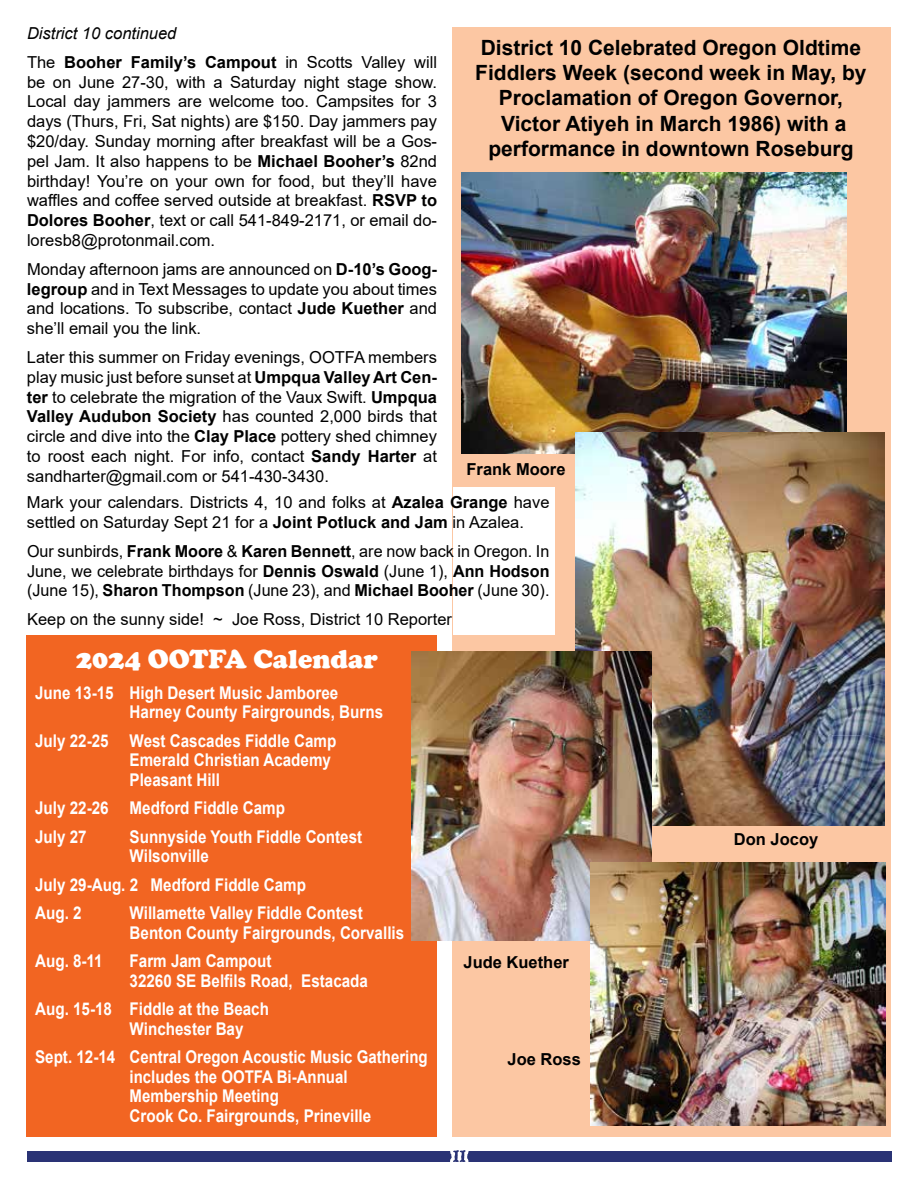
<style>
.page{position:relative;width:918px;height:1188px;background:#fff}
.page>*{position:absolute;margin:0;border:0;box-sizing:border-box;transform-origin:0 0}
.t1{font:900 27px "Cooper";color:#fff}
.t2{font:700 21px/25.2px "Arial";color:#000;text-align:center}
.t3{font:700 17.55px/19.5px "Arial";color:#fff;scale:.87 1}
.t4{font:16.5px/19.8px "Arial";color:#000;text-align:justify}
.t5{font:700 16.5px "Arial";color:#000}
.s1{font-style:italic}
.s2{font-weight:700}
</style>
<div class="page">
<div style="left:27px;top:1151px;width:864px;height:10px;background:#2a3375"></div>
<svg style="left:446px;top:1150px;width:28px;height:12px"></svg>
<div style="left:453px;top:27px;width:438px;height:1109px;background:#fcc7a3"></div>
<div style="left:27px;top:635px;width:410px;height:501px;background:#f26522"></div>
<img style="left:462px;top:172px;width:384px;height:282px">
<img style="left:575px;top:433px;width:310px;height:392px">
<img style="left:412px;top:651px;width:239px;height:290px">
<img style="left:591px;top:863px;width:294px;height:262px">
<div style="left:453px;top:488px;width:101px;height:147px;background:#fff"></div>
<p class="t4" style="left:27px;top:19px;width:412px;line-height:28.8px"><span class="s1">District 10 continued<br></span>The <span class="s2">Booher Family’s Campout</span> in Scotts Valley will</p>
<p class="t4" style="left:27px;top:72px;width:412px">be on June 27-30, with a Saturday night stage show.<br>Local day jammers are welcome too. Campsites for 3 days (Thurs, Fri, Sat nights) are $150. Day jammers pay $20/day. Sunday morning after breakfast will be a Gos&shy;pel Jam. It also happens to be <span class="s2">Michael Booher’s</span> 82nd birthday! You’re on your own for food, but they’ll have waffles and coffee served outside at breakfast. <span class="s2">RSVP to Dolores Booher</span>, text or call 541-849-2171, or email do&shy;loresb8@protonmail.com.</p>
<p class="t4" style="left:27px;top:259px;width:412px">Monday afternoon jams are announced on <span class="s2">D-10’s Goog&shy;legroup</span> and in Text Messages to update you about times and locations. To subscribe, contact <span class="s2">Jude Kuether</span> and she’ll email you the link.</p>
<p class="t4" style="left:27px;top:347px;width:412px">Later this summer on Friday evenings, OOTFA members play music just before sunset at <span class="s2">Umpqua Valley Art Cen&shy;ter</span> to celebrate the migration of the Vaux Swift. <span class="s2">Umpqua Valley Audubon Society</span> has counted 2,000 birds that circle and dive into the <span class="s2">Clay Place</span> pottery shed chimney to roost each night. For info, contact <span class="s2">Sandy Harter</span> at sandharter@gmail.com or 541-430-3430.</p>
<p class="t2" style="left:475px;top:35px;width:393px">District 10 Celebrated Oregon Oldtime Fiddlers Week (second week in May, by Proclamation of Oregon Governor, Victor Atiyeh in March 1986) with a performance in downtown Roseburg</p>
<p class="t5" style="left:467px;top:458px;width:101px">Frank Moore</p>
<p class="t4" style="left:27px;top:492px;width:524px">Mark your calendars. Districts 4, 10 and folks at <span class="s2">Azalea Grange</span> have settled on Saturday Sept 21 for a <span class="s2">Joint Potluck and Jam</span> in Azalea.</p>
<p class="t4" style="left:27px;top:541px;width:524px">Our sunbirds, <span class="s2">Frank Moore</span> &amp; <span class="s2">Karen Bennett</span>, are now back in Oregon. In June, we celebrate birthdays for <span class="s2">Dennis Oswald</span> (June 1), <span class="s2">Ann Hodson </span>(June 15), <span class="s2">Sharon Thompson</span> (June 23), and <span class="s2">Michael Booher</span> (June 30).</p>
<p class="t4" style="left:27px;top:609px;width:427px">Keep on the sunny side! ~ Joe Ross, District 10 Reporter</p>
<h1 class="t1" style="left:76px;top:643px;width:303px">2024 OOTFA Calendar</h1>
<p class="t3" style="left:130px;top:683px;width:293px;text-indent:-94px">June 13-15 High Desert Music Jamboree<br>Harney County Fairgrounds, Burns</p>
<p class="t3" style="left:130px;top:731px;width:239px;text-indent:-94px">July 22-25 West Cascades Fiddle Camp<br>Emerald Christian Academy<br>Pleasant Hill</p>
<p class="t3" style="left:35px;top:794px;width:289px;line-height:28.5px">July 22-26 Medford Fiddle Camp<br>July 27</p>
<p class="t3" style="left:130px;top:827px;width:269px">Sunnyside Youth Fiddle Contest<br>Wilsonville</p>
<p class="t3" style="left:35px;top:871px;width:313px;line-height:28.5px">July 29-Aug. 2 Medford Fiddle Camp<br>Aug. 2</p>
<p class="t3" style="left:130px;top:904px;width:317px">Willamette Valley Fiddle Contest<br>Benton County Fairgrounds, Corvallis</p>
<p class="t3" style="left:35px;top:952px;width:79px">Aug. 8-11</p>
<p class="t3" style="left:130px;top:952px;width:276px">Farm Jam Campout<br>32260 SE Belfils Road, Estacada</p>
<p class="t3" style="left:130px;top:1000px;width:162px;text-indent:-94px">Aug. 15-18 Fiddle at the Beach<br>Winchester Bay</p>
<p class="t3" style="left:130px;top:1048px;width:344px;text-indent:-94px">Sept. 12-14 Central Oregon Acoustic Music Gathering includes the OOTFA Bi-Annual Membership Meeting<br>Crook Co. Fairgrounds, Prineville</p>
<p class="t5" style="left:464px;top:950px;width:107px">Jude Kuether</p>
<p class="t5" style="left:508px;top:1048px;width:75px">Joe Ross</p>
<p class="t5" style="left:734px;top:827px;width:86px">Don Jocoy</p>
</div>
